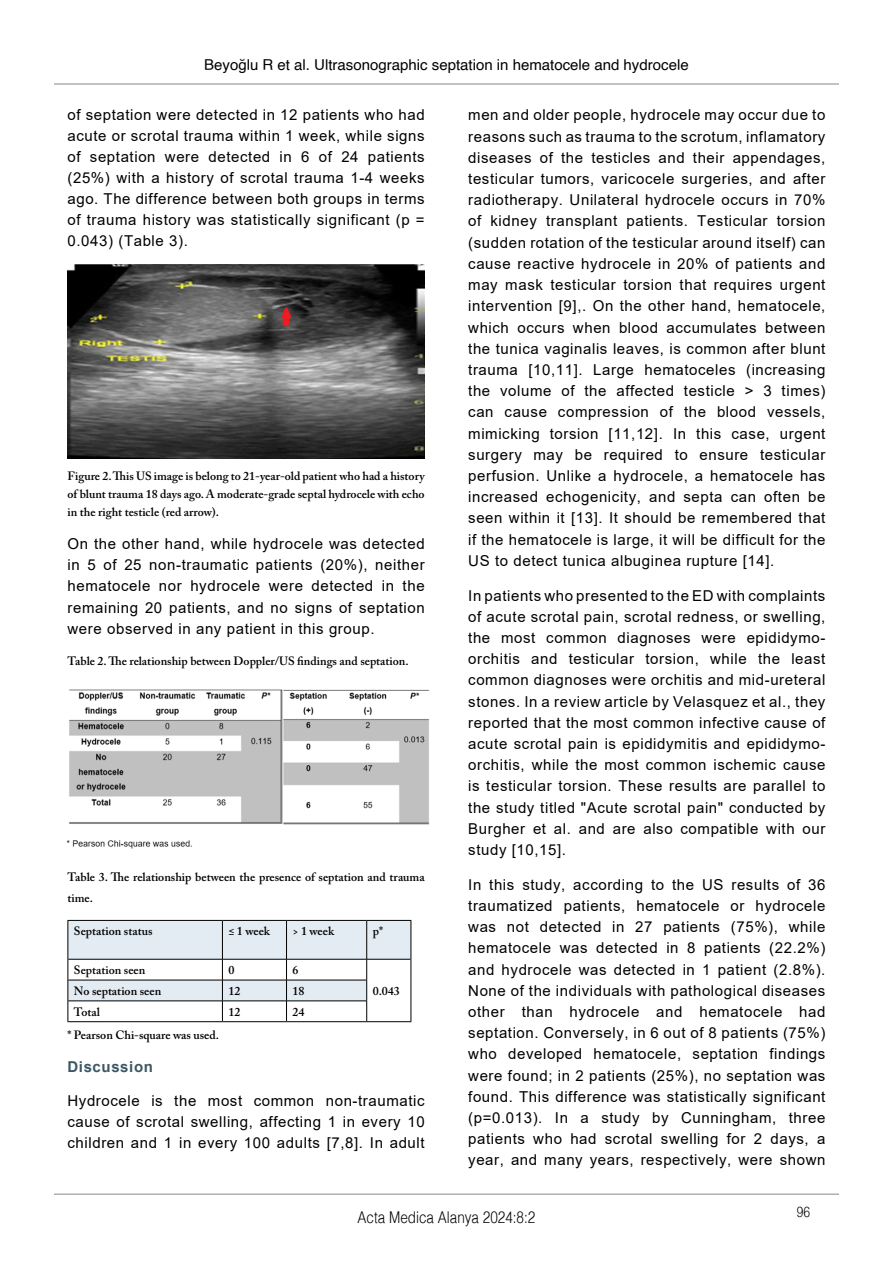
<style>
.page{position:relative;width:893px;height:1263px;background:#fff}
.page>*{position:absolute;margin:0;border:0;box-sizing:border-box;transform-origin:0 0}
.t1{font:300 16.2px "Helv";color:#000;scale:.83 1}
.Ana_Metin_Al__ActaMe{font:15px/21.1px "Arial";letter-spacing:.04em;color:#000;text-align:justify}
.t2{font:15px "Helvetica";color:#000}
.Ana_Metin_Al__ActaMe-2{font:700 15px "Arial";letter-spacing:.04em;color:#3c5764}
.t3{font:300 14.4px "Helv";color:#000;scale:.83 1}
.Tablo{font:600 12px/18px "Adobe Caslon Pro";color:#000;text-align:justify}
.Ana_Metin_Al__ActaMe-3{font:600 12px "Adobe Caslon Pro";color:#000}
</style>
<div class="page">
<hr style="left:54px;top:84px;width:785px;height:1px;background:#000">
<hr style="left:54px;top:1194px;width:785px;height:1px;background:#000">
<img style="left:68px;top:264px;width:357px;height:194px">
<img style="left:68px;top:689px;width:362px;height:159px">
<hr style="left:68px;top:1021px;width:154px;height:1px;background:#000">
<hr style="left:222px;top:1021px;width:64px;height:1px;background:#000">
<hr style="left:286px;top:1021px;width:81px;height:1px;background:#000">
<hr style="left:367px;top:1021px;width:44px;height:1px;background:#000">
<svg style="left:68px;top:920px;width:344px;height:101px"></svg>
<p class="t2" style="left:204px;top:53px;width:486px">Beyoğlu R et al. Ultrasonographic septation in hematocele and hydrocele</p>
<p class="Ana_Metin_Al__ActaMe" style="left:68px;top:105px;width:359px">of septation were detected in 12 patients who had acute or scrotal trauma within 1 week, while signs of septation were detected in 6 of 24 patients (25%) with a history of scrotal trauma 1-4 weeks ago. The difference between both groups in terms of trauma history was statistically significant (p = 0.043) (Table 3).</p>
<p class="Tablo" style="left:68px;top:467px;width:359px">Figure 2. This US image is belong to 21-year-old patient who had a history of blunt trauma 18 days ago. A moderate-grade septal hydrocele with echo in the right testicle (red arrow).</p>
<p class="Ana_Metin_Al__ActaMe" style="left:68px;top:534px;width:359px">On the other hand, while hydrocele was detected in 5 of 25 non-traumatic patients (20%), neither hematocele nor hydrocele were detected in the remaining 20 patients, and no signs of septation were observed in any patient in this group.</p>
<p class="Ana_Metin_Al__ActaMe-3" style="left:68px;top:654px;width:343px">Table 2. The relationship between Doppler/US findings and septation.</p>
<p class="Tablo" style="left:68px;top:866px;width:359px;line-height:21px">Table 3. The relationship between the presence of septation and trauma time.</p>
<p class="Tablo" style="left:74px;top:922px;width:80px">Septation status</p>
<p class="Tablo" style="left:228px;top:922px;width:43px">≤ 1 week</p>
<p class="Tablo" style="left:292px;top:922px;width:43px">&gt; 1 week</p>
<p class="Tablo" style="left:373px;top:922px;width:12px">p*</p>
<p class="Tablo" style="left:74px;top:961px;width:73px">Septation seen</p>
<p class="Tablo" style="left:228px;top:961px;width:7px">0</p>
<p class="Tablo" style="left:292px;top:961px;width:7px">6</p>
<p class="Tablo" style="left:74px;top:982px;width:89px">No septation seen</p>
<p class="Tablo" style="left:228px;top:982px;width:12px">12</p>
<p class="Tablo" style="left:292px;top:982px;width:13px">18</p>
<p class="Tablo" style="left:373px;top:982px;width:29px">0.043</p>
<p class="Tablo" style="left:74px;top:1002px;width:28px">Total</p>
<p class="Tablo" style="left:228px;top:1002px;width:12px">12</p>
<p class="Tablo" style="left:292px;top:1002px;width:13px">24</p>
<p class="Tablo" style="left:68px;top:1025px;width:153px">* Pearson Chi-square was used.</p>
<p class="Ana_Metin_Al__ActaMe-2" style="left:68px;top:1056px;width:87px">Discussion</p>
<p class="Ana_Metin_Al__ActaMe" style="left:68px;top:1090px;width:359px">Hydrocele is the most common non-traumatic cause of scrotal swelling, affecting 1 in every 10 children and 1 in every 100 adults [7,8]. In adult</p>
<p class="Ana_Metin_Al__ActaMe" style="left:468px;top:104px;width:359px">men and older people, hydrocele may occur due to reasons such as trauma to the scrotum, inflamatory diseases of the testicles and their appendages, testicular tumors, varicocele surgeries, and after radiotherapy. Unilateral hydrocele occurs in 70% of kidney transplant patients. Testicular torsion (sudden rotation of the testicular around itself) can cause reactive hydrocele in 20% of patients and may mask testicular torsion that requires urgent intervention [9],. On the other hand, hematocele, which occurs when blood accumulates between the tunica vaginalis leaves, is common after blunt trauma [10,11]. Large hematoceles (increasing the volume of the affected testicle &gt; 3 times) can cause compression of the blood vessels, mimicking torsion [11,12]. In this case, urgent surgery may be required to ensure testicular perfusion. Unlike a hydrocele, a hematocele has increased echogenicity, and septa can often be seen within it [13]. It should be remembered that if the hematocele is large, it will be difficult for the US to detect tunica albuginea rupture [14].</p>
<p class="Ana_Metin_Al__ActaMe" style="left:468px;top:585px;width:359px">In patients who presented to the ED with complaints of acute scrotal pain, scrotal redness, or swelling, the most common diagnoses were epididymo&shy;orchitis and testicular torsion, while the least common diagnoses were orchitis and mid-ureteral stones. In a review article by Velasquez et al., they reported that the most common infective cause of acute scrotal pain is epididymitis and epididymo&shy;orchitis, while the most common ischemic cause is testicular torsion. These results are parallel to the study titled "Acute scrotal pain" conducted by Burgher et al. and are also compatible with our study [10,15].</p>
<p class="Ana_Metin_Al__ActaMe" style="left:468px;top:874px;width:359px">In this study, according to the US results of 36 traumatized patients, hematocele or hydrocele was not detected in 27 patients (75%), while hematocele was detected in 8 patients (22.2%) and hydrocele was detected in 1 patient (2.8%).<br>None of the individuals with pathological diseases other than hydrocele and hematocele had septation. Conversely, in 6 out of 8 patients (75%) who developed hematocele, septation findings were found; in 2 patients (25%), no septation was found. This difference was statistically significant (p=0.013). In a study by Cunningham, three patients who had scrotal swelling for 2 days, a year, and many years, respectively, were shown</p>
<p class="t1" style="left:358px;top:1207px;width:216px">Acta Medica Alanya 2024:8:2</p>
<p class="t3" style="left:797px;top:1203px;width:18px">96</p>
</div>
